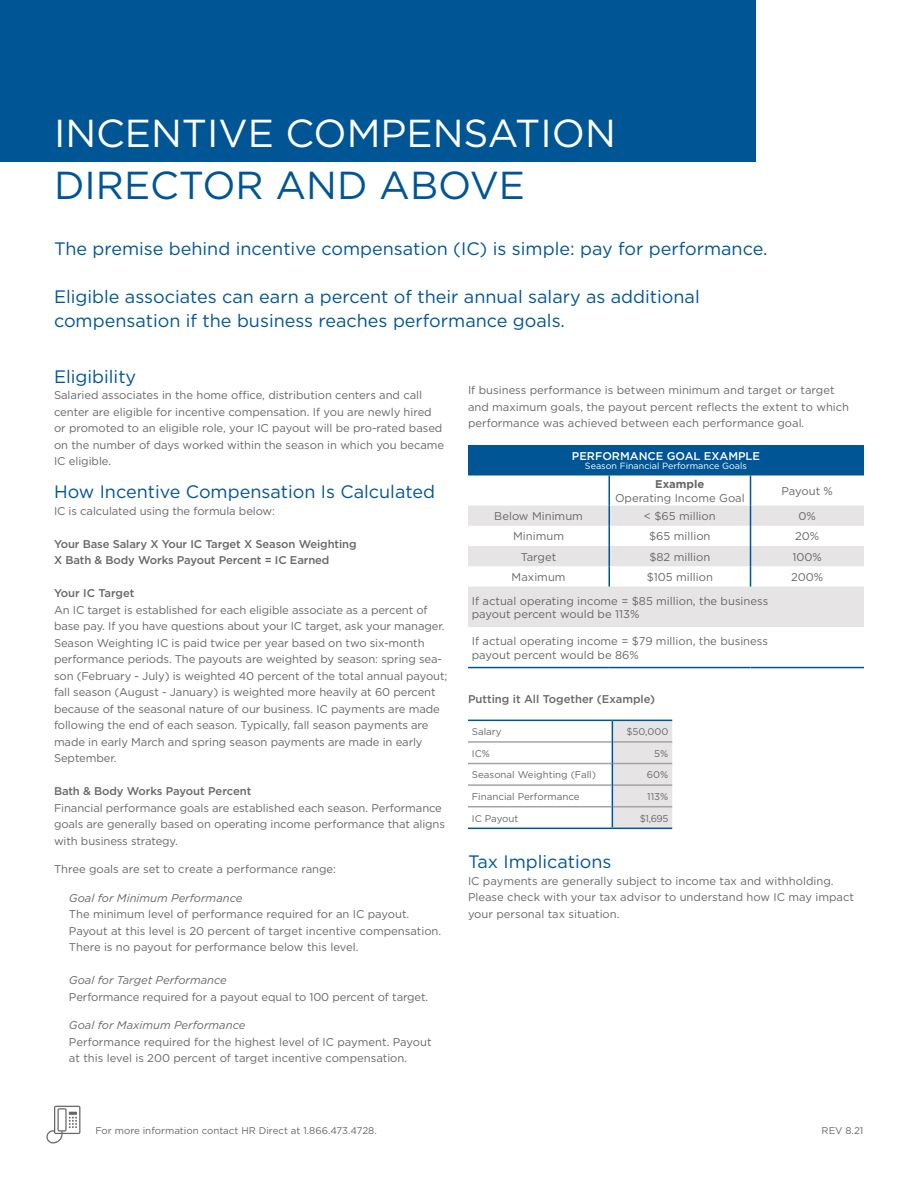
<style>
.page{position:relative;width:918px;height:1188px;background:#fff}
.page>*{position:absolute;margin:0;border:0;box-sizing:border-box;transform-origin:0 0}
.t1{font:39px "Gotham";color:#fff}
.t2{font:39px "Gotham";color:#005595}
.t3{font:18px/24px "Gotham";color:#005595}
.t4{font:11.25px/16.5px "Gotham";letter-spacing:-.01em;color:#676767}
.t5{font:500 11.25px/16.5px "Gotham";letter-spacing:-.01em;color:#676767}
.t6{font:italic 11.25px "Gotham";color:#676767}
.t7{font:500 11.25px "Gotham";color:#fff}
.t8{font:700 11.25px "Gotham";color:#676767}
.t9{font:9.75px "Gotham";color:#676767}
.t10{font:9px "Gotham";color:#fff}
</style>
<div class="page">
<svg style="left:46px;top:1106px;width:34px;height:38px"></svg>
<div style="left:0;top:0;width:755px;height:161px;background:#005595"></div>
<hr style="left:468px;top:741px;width:144px;height:2px;background:#a6a3a4">
<hr style="left:468px;top:763px;width:144px;height:1px;background:#a6a3a4">
<hr style="left:468px;top:784px;width:144px;height:2px;background:#a6a3a4">
<hr style="left:468px;top:806px;width:144px;height:1px;background:#a6a3a4">
<hr style="left:468px;top:720px;width:144px;height:1px;background:#005595">
<hr style="left:468px;top:828px;width:144px;height:1px;background:#005595">
<svg style="left:612px;top:720px;width:60px;height:108px;background:#dbdbdd"></svg>
<hr style="left:612px;top:828px;width:60px;height:1px;background:#005595">
<div style="left:468px;top:445px;width:396px;height:31px;background:#005595"></div>
<svg style="left:468px;top:476px;width:396px;height:30px"></svg>
<svg style="left:468px;top:506px;width:396px;height:121px;fill:#e6e4e4"></svg>
<hr style="left:609px;top:475px;width:1px;height:31px;background:#005595">
<hr style="left:750px;top:475px;width:1px;height:31px;background:#005595">
<svg style="left:609px;top:506px;width:1px;height:81px"></svg>
<svg style="left:750px;top:506px;width:1px;height:81px"></svg>
<hr style="left:468px;top:667px;width:141px;height:1px;background:#005595">
<hr style="left:609px;top:667px;width:142px;height:1px;background:#005595">
<hr style="left:751px;top:667px;width:113px;height:1px;background:#005595">
<h1 class="t1" style="left:54px;top:108px;width:563px">INCENTIVE COMPENSATION</h1>
<h1 class="t2" style="left:54px;top:160px;width:473px">DIRECTOR AND ABOVE</h1>
<h2 class="t3" style="left:54px;top:236px;width:715px">The premise behind incentive compensation (IC) is simple: pay for performance.</h2>
<h2 class="t3" style="left:54px;top:284px;width:647px">Eligible associates can earn a percent of their annual salary as additional compensation if the business reaches performance goals.</h2>
<h2 class="t3" style="left:54px;top:364px;width:84px">Eligibility</h2>
<p class="t4" style="left:54px;top:387px;width:392px">Salaried associates in the home office, distribution centers and call center are eligible for incentive compensation. If you are newly hired or promoted to an eligible role, your IC payout will be pro-rated based on the number of days worked within the season in which you became IC eligible.</p>
<h2 class="t3" style="left:54px;top:480px;width:382px">How Incentive Compensation Is Calculated</h2>
<p class="t4" style="left:54px;top:502px;width:223px">IC is calculated using the formula below:</p>
<p class="t5" style="left:54px;top:536px;width:304px">Your Base Salary X Your IC Target X Season Weighting<br>X Bath &amp; Body Works Payout Percent = IC Earned</p>
<p class="t5" style="left:54px;top:585px;width:82px">Your IC Target</p>
<p class="t4" style="left:54px;top:601px;width:395px">An IC target is established for each eligible associate as a percent of base pay. If you have questions about your IC target, ask your manager.<br>Season Weighting IC is paid twice per year based on two six-month performance periods. The payouts are weighted by season: spring sea&shy;son (February - July) is weighted 40 percent of the total annual payout; fall season (August - January) is weighted more heavily at 60 percent because of the seasonal nature of our business. IC payments are made following the end of each season. Typically, fall season payments are made in early March and spring season payments are made in early September.</p>
<p class="t5" style="left:54px;top:783px;width:199px">Bath &amp; Body Works Payout Percent</p>
<p class="t4" style="left:54px;top:799px;width:393px">Financial performance goals are established each season. Performance goals are generally based on operating income performance that aligns with business strategy.</p>
<p class="t4" style="left:54px;top:861px;width:284px">Three goals are set to create a performance range:</p>
<p class="t6" style="left:69px;top:891px;width:175px">Goal for Minimum Performance</p>
<p class="t4" style="left:69px;top:906px;width:374px">The minimum level of performance required for an IC payout.<br>Payout at this level is 20 percent of target incentive compensation.<br>There is no payout for performance below this level.</p>
<p class="t6" style="left:69px;top:973px;width:159px">Goal for Target Performance</p>
<p class="t4" style="left:69px;top:988px;width:361px">Performance required for a payout equal to 100 percent of target.</p>
<p class="t6" style="left:69px;top:1018px;width:178px">Goal for Maximum Performance</p>
<p class="t4" style="left:69px;top:1033px;width:364px">Performance required for the highest level of IC payment. Payout at this level is 200 percent of target incentive compensation.</p>
<p class="t4" style="left:468px;top:382px;width:383px">If business performance is between minimum and target or target and maximum goals, the payout percent reflects the extent to which performance was achieved between each performance goal.</p>
<p class="t7" style="left:572px;top:449px;width:190px">PERFORMANCE GOAL EXAMPLE</p>
<p class="t10" style="left:585px;top:460px;width:164px">Season Financial Performance Goals</p>
<p class="t8" style="left:655px;top:477px;width:51px">Example</p>
<p class="t4" style="left:615px;top:489px;width:131px">Operating Income Goal</p>
<p class="t4" style="left:782px;top:483px;width:53px">Payout %</p>
<p class="t4" style="left:494px;top:508px;width:90px">Below Minimum</p>
<p class="t4" style="left:644px;top:508px;width:73px">&lt; $65 million</p>
<p class="t4" style="left:799px;top:508px;width:19px">0%</p>
<p class="t4" style="left:513px;top:528px;width:52px">Minimum</p>
<p class="t4" style="left:649px;top:528px;width:63px">$65 million</p>
<p class="t4" style="left:795px;top:528px;width:26px">20%</p>
<p class="t4" style="left:521px;top:548px;width:37px">Target</p>
<p class="t4" style="left:649px;top:548px;width:63px">$82 million</p>
<p class="t4" style="left:793px;top:548px;width:31px">100%</p>
<p class="t4" style="left:512px;top:568px;width:56px">Maximum</p>
<p class="t4" style="left:647px;top:568px;width:68px">$105 million</p>
<p class="t4" style="left:791px;top:568px;width:34px">200%</p>
<p class="t4" style="left:472px;top:594px;width:298px;line-height:13.5px">If actual operating income = $85 million, the business payout percent would be 113%</p>
<p class="t4" style="left:472px;top:634px;width:298px;line-height:13.5px">If actual operating income = $79 million, the business payout percent would be 86%</p>
<p class="t5" style="left:468px;top:691px;width:189px">Putting it All Together (Example)</p>
<p class="t9" style="left:472px;top:725px;width:31px">Salary</p>
<p class="t9" style="left:626px;top:725px;width:44px">$50,000</p>
<p class="t9" style="left:472px;top:747px;width:20px">IC%</p>
<p class="t9" style="left:654px;top:747px;width:16px">5%</p>
<p class="t9" style="left:472px;top:769px;width:126px">Seasonal Weighting (Fall)</p>
<p class="t9" style="left:647px;top:769px;width:23px">60%</p>
<p class="t9" style="left:472px;top:790px;width:109px">Financial Performance</p>
<p class="t9" style="left:647px;top:790px;width:23px">113%</p>
<p class="t9" style="left:472px;top:812px;width:48px">IC Payout</p>
<p class="t9" style="left:640px;top:812px;width:30px">$1,695</p>
<h2 class="t3" style="left:468px;top:849px;width:145px">Tax Implications</h2>
<p class="t4" style="left:468px;top:872px;width:388px">IC payments are generally subject to income tax and withholding.<br>Please check with your tax advisor to understand how IC may impact your personal tax situation.</p>
<p class="t9" style="left:95px;top:1124px;width:283px">For more information contact HR Direct at 1.866.473.4728.</p>
<p class="t9" style="left:822px;top:1124px;width:43px">REV 8.21</p>
</div>
